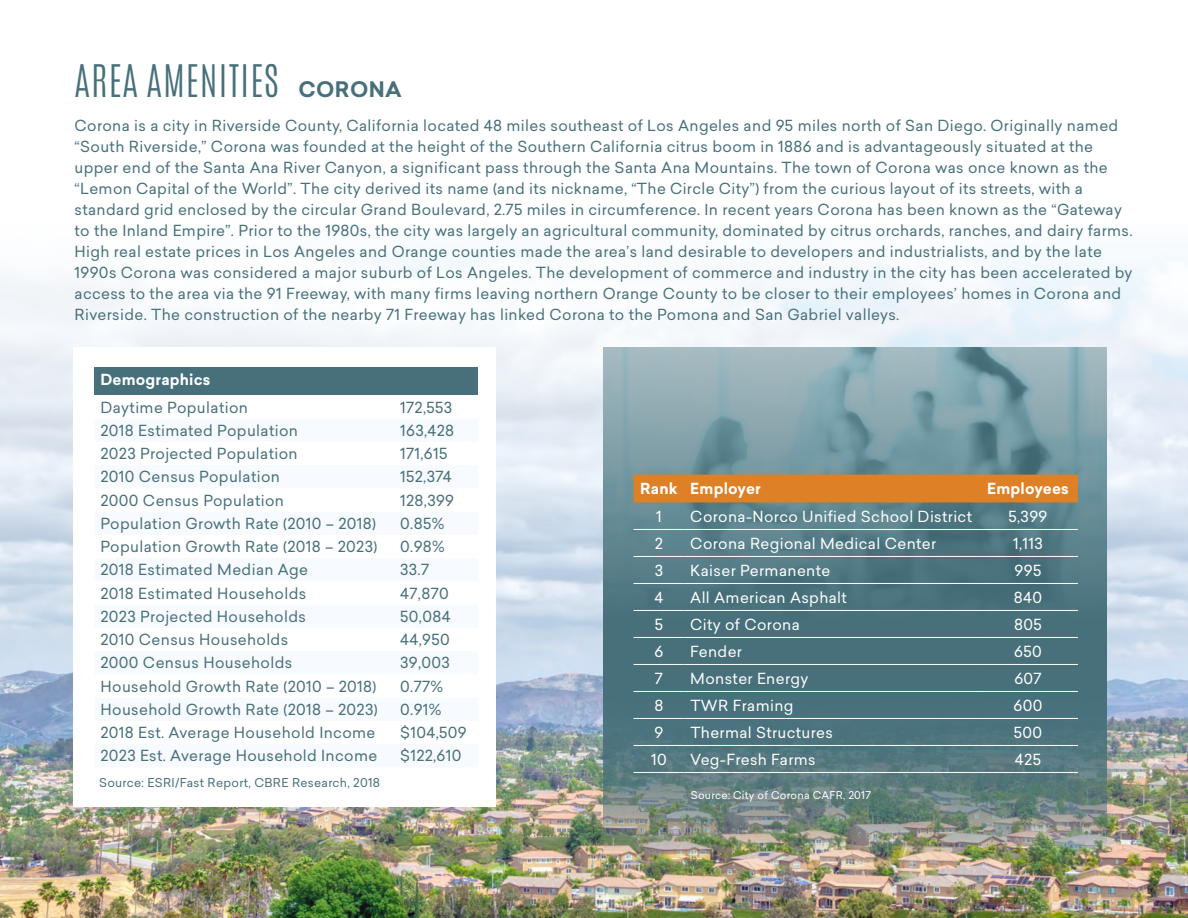
<style>
.page{position:relative;width:1188px;height:918px;background:#fff}
.page>*{position:absolute;margin:0;border:0;box-sizing:border-box;transform-origin:0 0}
._132_header{font:300 37.5px "Antonio";letter-spacing:.025em;color:#47707b}
._132_subhead{font:700 21px "Sailec";letter-spacing:.015em;color:#47707b}
._132_Body{font:15px/21px "Sailec";letter-spacing:.025em;color:#47707b}
._132_Body-2{font:15px "Sailec";letter-spacing:.025em;color:#fff}
._132_Body-3{font:700 15px "Sailec";letter-spacing:.01em;color:#fff}
._132_Body-4{font:12px "Sailec";letter-spacing:.025em;color:#47707b}
._132_Body-5{font:10.5px "Sailec";letter-spacing:.025em;color:#fff}
</style>
<div class="page">
<img style="left:0;top:254px;width:1188px;height:664px">
<img style="left:604px;top:621px;width:503px;height:293px">
<img style="left:604px;top:347px;width:503px;height:274px">
<div style="left:634px;top:475px;width:444px;height:27px;background:#de8025"></div>
<hr style="left:634px;top:529px;width:50px;height:1px;background:#fff">
<hr style="left:684px;top:529px;width:294px;height:1px;background:#fff">
<hr style="left:978px;top:529px;width:100px;height:1px;background:#fff">
<hr style="left:634px;top:556px;width:50px;height:1px;background:#fff">
<hr style="left:684px;top:556px;width:294px;height:1px;background:#fff">
<hr style="left:978px;top:556px;width:100px;height:1px;background:#fff">
<hr style="left:634px;top:583px;width:50px;height:1px;background:#fff">
<hr style="left:684px;top:583px;width:294px;height:1px;background:#fff">
<hr style="left:978px;top:583px;width:100px;height:1px;background:#fff">
<hr style="left:634px;top:610px;width:50px;height:1px;background:#fff">
<hr style="left:684px;top:610px;width:294px;height:1px;background:#fff">
<hr style="left:978px;top:610px;width:100px;height:1px;background:#fff">
<hr style="left:634px;top:637px;width:50px;height:1px;background:#fff">
<hr style="left:684px;top:637px;width:294px;height:1px;background:#fff">
<hr style="left:978px;top:637px;width:100px;height:1px;background:#fff">
<hr style="left:634px;top:664px;width:50px;height:1px;background:#fff">
<hr style="left:684px;top:664px;width:294px;height:1px;background:#fff">
<hr style="left:978px;top:664px;width:100px;height:1px;background:#fff">
<hr style="left:634px;top:691px;width:50px;height:1px;background:#fff">
<hr style="left:684px;top:691px;width:294px;height:1px;background:#fff">
<hr style="left:978px;top:691px;width:100px;height:1px;background:#fff">
<hr style="left:634px;top:718px;width:50px;height:1px;background:#fff">
<hr style="left:684px;top:718px;width:294px;height:1px;background:#fff">
<hr style="left:978px;top:718px;width:100px;height:1px;background:#fff">
<hr style="left:634px;top:745px;width:50px;height:1px;background:#fff">
<hr style="left:684px;top:745px;width:294px;height:1px;background:#fff">
<hr style="left:978px;top:745px;width:100px;height:1px;background:#fff">
<hr style="left:634px;top:772px;width:50px;height:1px;background:#fff">
<hr style="left:684px;top:772px;width:294px;height:1px;background:#fff">
<hr style="left:978px;top:772px;width:100px;height:1px;background:#fff">
<div style="left:73px;top:347px;width:423px;height:460px;background:#fff"></div>
<div style="left:94px;top:368px;width:384px;height:27px;background:#47707b"></div>
<p class="_132_header" style="left:75px;top:54px;width:206px">AREA AMENITIES</p>
<p class="_132_subhead" style="left:299px;top:74px;width:105px">CORONA</p>
<p class="_132_Body" style="left:75px;top:115px;width:1060px">Corona is a city in Riverside County, California located 48 miles southeast of Los Angeles and 95 miles north of San Diego. Originally named “South Riverside,” Corona was founded at the height of the Southern California citrus boom in 1886 and is advantageously situated at the upper end of the Santa Ana River Canyon, a significant pass through the Santa Ana Mountains. The town of Corona was once known as the “Lemon Capital of the World”. The city derived its name (and its nickname, “The Circle City”) from the curious layout of its streets, with a standard grid enclosed by the circular Grand Boulevard, 2.75 miles in circumference. In recent years Corona has been known as the “Gateway to the Inland Empire”. Prior to the 1980s, the city was largely an agricultural community, dominated by citrus orchards, ranches, and dairy farms.<br>High real estate prices in Los Angeles and Orange counties made the area’s land desirable to developers and industrialists, and by the late 1990s Corona was considered a major suburb of Los Angeles. The development of commerce and industry in the city has been accelerated by access to the area via the 91 Freeway, with many firms leaving northern Orange County to be closer to their employees’ homes in Corona and Riverside. The construction of the nearby 71 Freeway has linked Corona to the Pomona and San Gabriel valleys.</p>
<p class="_132_Body-3" style="left:100px;top:369px;width:111px">Demographics</p>
<p class="_132_Body" style="left:100px;top:396px;width:149px">Daytime Population</p>
<p class="_132_Body" style="left:400px;top:396px;width:54px">172,553</p>
<p class="_132_Body" style="left:100px;top:420px;width:199px">2018 Estimated Population</p>
<p class="_132_Body" style="left:400px;top:420px;width:56px">163,428</p>
<p class="_132_Body" style="left:100px;top:443px;width:199px">2023 Projected Population</p>
<p class="_132_Body" style="left:400px;top:443px;width:49px">171,615</p>
<p class="_132_Body" style="left:100px;top:466px;width:181px">2010 Census Population</p>
<p class="_132_Body" style="left:400px;top:466px;width:53px">152,374</p>
<p class="_132_Body" style="left:100px;top:489px;width:185px">2000 Census Population</p>
<p class="_132_Body" style="left:400px;top:489px;width:55px">128,399</p>
<p class="_132_Body" style="left:100px;top:513px;width:277px">Population Growth Rate (2010 – 2018)</p>
<p class="_132_Body" style="left:400px;top:513px;width:46px">0.85%</p>
<p class="_132_Body" style="left:100px;top:536px;width:278px">Population Growth Rate (2018 – 2023)</p>
<p class="_132_Body" style="left:400px;top:536px;width:46px">0.98%</p>
<p class="_132_Body" style="left:100px;top:559px;width:209px">2018 Estimated Median Age</p>
<p class="_132_Body" style="left:400px;top:559px;width:31px">33.7</p>
<p class="_132_Body" style="left:100px;top:582px;width:207px">2018 Estimated Households</p>
<p class="_132_Body" style="left:400px;top:582px;width:50px">47,870</p>
<p class="_132_Body" style="left:100px;top:606px;width:207px">2023 Projected Households</p>
<p class="_132_Body" style="left:400px;top:606px;width:52px">50,084</p>
<p class="_132_Body" style="left:100px;top:629px;width:189px">2010 Census Households</p>
<p class="_132_Body" style="left:400px;top:629px;width:51px">44,950</p>
<p class="_132_Body" style="left:100px;top:652px;width:193px">2000 Census Households</p>
<p class="_132_Body" style="left:400px;top:652px;width:51px">39,003</p>
<p class="_132_Body" style="left:100px;top:675px;width:277px">Household Growth Rate (2010 – 2018)</p>
<p class="_132_Body" style="left:400px;top:675px;width:45px">0.77%</p>
<p class="_132_Body" style="left:100px;top:699px;width:279px">Household Growth Rate (2018 – 2023)</p>
<p class="_132_Body" style="left:400px;top:699px;width:43px">0.91%</p>
<p class="_132_Body" style="left:100px;top:722px;width:276px">2018 Est. Average Household Income</p>
<p class="_132_Body" style="left:400px;top:722px;width:68px">$104,509</p>
<p class="_132_Body" style="left:100px;top:745px;width:278px">2023 Est. Average Household Income</p>
<p class="_132_Body" style="left:400px;top:745px;width:63px">$122,610</p>
<p class="_132_Body-4" style="left:99px;top:774px;width:283px">Source: ESRI/Fast Report, CBRE Research, 2018</p>
<p class="_132_Body-3" style="left:640px;top:478px;width:39px">Rank</p>
<p class="_132_Body-3" style="left:690px;top:478px;width:72px">Employer</p>
<p class="_132_Body-3" style="left:987px;top:478px;width:83px">Employees</p>
<p class="_132_Body-2" style="left:656px;top:506px;width:7px">1</p>
<p class="_132_Body-2" style="left:690px;top:506px;width:283px">Corona-Norco Unified School District</p>
<p class="_132_Body-2" style="left:1008px;top:506px;width:41px">5,399</p>
<p class="_132_Body-2" style="left:655px;top:533px;width:10px">2</p>
<p class="_132_Body-2" style="left:690px;top:533px;width:247px">Corona Regional Medical Center</p>
<p class="_132_Body-2" style="left:1013px;top:533px;width:31px">1,113</p>
<p class="_132_Body-2" style="left:655px;top:560px;width:10px">3</p>
<p class="_132_Body-2" style="left:690px;top:560px;width:142px">Kaiser Permanente</p>
<p class="_132_Body-2" style="left:1015px;top:560px;width:28px">995</p>
<p class="_132_Body-2" style="left:654px;top:587px;width:10px">4</p>
<p class="_132_Body-2" style="left:690px;top:587px;width:158px">All American Asphalt</p>
<p class="_132_Body-2" style="left:1014px;top:587px;width:30px">840</p>
<p class="_132_Body-2" style="left:655px;top:614px;width:10px">5</p>
<p class="_132_Body-2" style="left:690px;top:614px;width:111px">City of Corona</p>
<p class="_132_Body-2" style="left:1014px;top:614px;width:29px">805</p>
<p class="_132_Body-2" style="left:654px;top:641px;width:10px">6</p>
<p class="_132_Body-2" style="left:690px;top:641px;width:53px">Fender</p>
<p class="_132_Body-2" style="left:1014px;top:641px;width:29px">650</p>
<p class="_132_Body-2" style="left:655px;top:668px;width:10px">7</p>
<p class="_132_Body-2" style="left:690px;top:668px;width:120px">Monster Energy</p>
<p class="_132_Body-2" style="left:1014px;top:668px;width:29px">607</p>
<p class="_132_Body-2" style="left:654px;top:695px;width:10px">8</p>
<p class="_132_Body-2" style="left:690px;top:695px;width:105px">TWR Framing</p>
<p class="_132_Body-2" style="left:1014px;top:695px;width:30px">600</p>
<p class="_132_Body-2" style="left:655px;top:722px;width:10px">9</p>
<p class="_132_Body-2" style="left:690px;top:722px;width:144px">Thermal Structures</p>
<p class="_132_Body-2" style="left:1014px;top:722px;width:30px">500</p>
<p class="_132_Body-2" style="left:651px;top:749px;width:17px">10</p>
<p class="_132_Body-2" style="left:690px;top:749px;width:127px">Veg-Fresh Farms</p>
<p class="_132_Body-2" style="left:1015px;top:749px;width:28px">425</p>
<p class="_132_Body-5" style="left:691px;top:788px;width:182px">Source: City of Corona CAFR, 2017</p>
</div>
